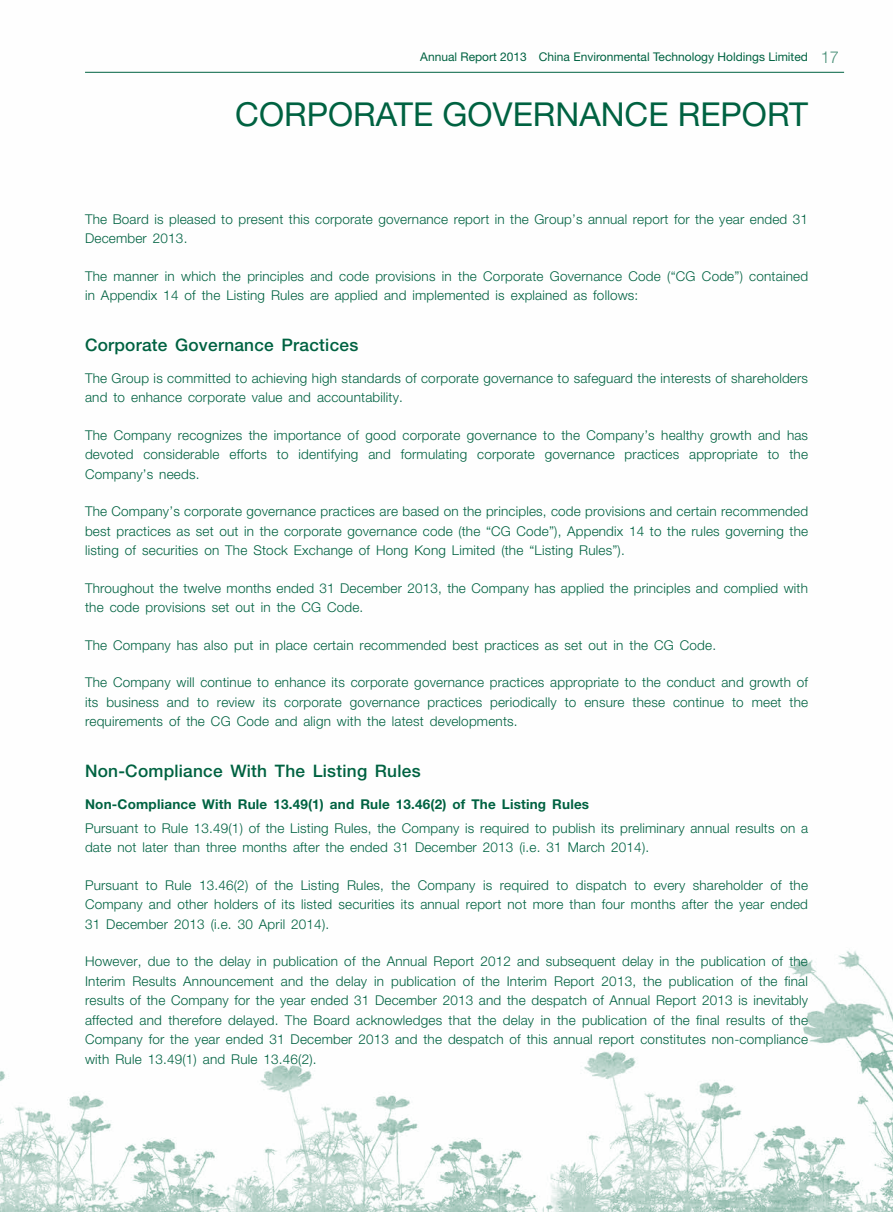
<style>
.page{position:relative;width:893px;height:1212px;background:#fff}
.page>*{position:absolute;margin:0;border:0;box-sizing:border-box;transform-origin:0 0}
.t1{font:33px "Helvetica Neue LT Std";color:#006241}
.t2{font:500 17.25px "Helvetica Neue LT Std";letter-spacing:.015em;color:#006241}
.t3{font:300 13.5px/19.5px "Helvetica Neue LT Std";letter-spacing:.015em;color:#006241}
.t4{font:700 13.5px "Helvetica Neue LT Std";letter-spacing:.015em;color:#006241}
.t5{font:12px "Helvetica Neue LT Std";color:#006241}
.s1{font-weight:300;font-size:16.5px;color:#4d917a}
</style>
<div class="page">
<img style="left:0;top:71px;width:893px;height:1141px">
<hr style="left:85px;top:72px;width:759px;height:1px;background:#006241">
<p class="t5" style="left:420px;top:50px;width:420px">Annual Report 2013 China Environmental Technology Holdings Limited <span class="s1">17</span></p>
<h1 class="t1" style="left:235px;top:95px;width:574px">CORPORATE GOVERNANCE REPORT</h1>
<p class="t3" style="left:85px;top:209px;width:724px">The Board is pleased to present this corporate governance report in the Group’s annual report for the year ended 31<br>December 2013.</p>
<p class="t3" style="left:85px;top:266px;width:724px">The manner in which the principles and code provisions in the Corporate Governance Code (“CG Code”) contained in Appendix 14 of the Listing Rules are applied and implemented is explained as follows:</p>
<p class="t2" style="left:85px;top:334px;width:275px">Corporate Governance Practices</p>
<p class="t3" style="left:85px;top:368px;width:725px">The Group is committed to achieving high standards of corporate governance to safeguard the interests of shareholders and to enhance corporate value and accountability.</p>
<p class="t3" style="left:85px;top:425px;width:725px;text-align:justify">The Company recognizes the importance of good corporate governance to the Company’s healthy growth and has devoted considerable efforts to identifying and formulating corporate governance practices appropriate to the Company’s needs.</p>
<p class="t3" style="left:85px;top:501px;width:725px;text-align:justify">The Company’s corporate governance practices are based on the principles, code provisions and certain recommended best practices as set out in the corporate governance code (the “CG Code”), Appendix 14 to the rules governing the listing of securities on The Stock Exchange of Hong Kong Limited (the “Listing Rules”).</p>
<p class="t3" style="left:85px;top:578px;width:724px">Throughout the twelve months ended 31 December 2013, the Company has applied the principles and complied with the code provisions set out in the CG Code.</p>
<p class="t3" style="left:85px;top:635px;width:633px">The Company has also put in place certain recommended best practices as set out in the CG Code.</p>
<p class="t3" style="left:85px;top:672px;width:725px;text-align:justify">The Company will continue to enhance its corporate governance practices appropriate to the conduct and growth of its business and to review its corporate governance practices periodically to ensure these continue to meet the requirements of the CG Code and align with the latest developments.</p>
<p class="t2" style="left:85px;top:760px;width:337px">Non-Compliance With The Listing Rules</p>
<p class="t4" style="left:85px;top:796px;width:506px">Non-Compliance With Rule 13.49(1) and Rule 13.46(2) of The Listing Rules</p>
<p class="t3" style="left:85px;top:818px;width:725px">Pursuant to Rule 13.49(1) of the Listing Rules, the Company is required to publish its preliminary annual results on a date not later than three months after the ended 31 December 2013 (i.e. 31 March 2014).</p>
<p class="t3" style="left:85px;top:875px;width:724px;text-align:justify">Pursuant to Rule 13.46(2) of the Listing Rules, the Company is required to dispatch to every shareholder of the Company and other holders of its listed securities its annual report not more than four months after the year ended 31 December 2013 (i.e. 30 April 2014).</p>
<p class="t3" style="left:85px;top:951px;width:725px;text-align:justify">However, due to the delay in publication of the Annual Report 2012 and subsequent delay in the publication of the Interim Results Announcement and the delay in publication of the Interim Report 2013, the publication of the final results of the Company for the year ended 31 December 2013 and the despatch of Annual Report 2013 is inevitably affected and therefore delayed. The Board acknowledges that the delay in the publication of the final results of the Company for the year ended 31 December 2013 and the despatch of this annual report constitutes non-compliance with Rule 13.49(1) and Rule 13.46(2).</p>
</div>
